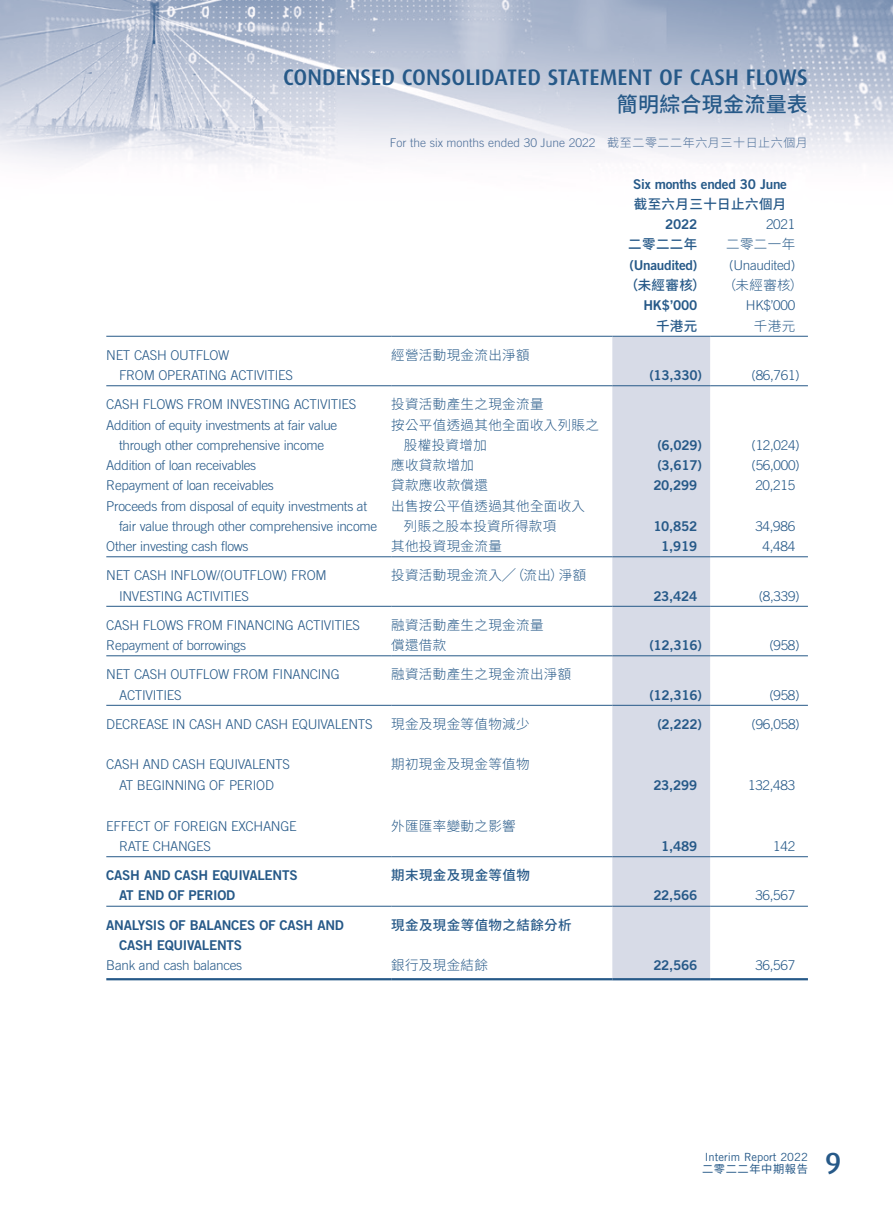
<style>
.page{position:relative;width:893px;height:1212px;background:#fff}
.page>*{position:absolute;margin:0;border:0;box-sizing:border-box;transform-origin:0 0}
.t1{font:500 30.75px "Dax";color:#265988}
.t2{font:500 22.5px "Dax";color:#265988}
.t3{font:500 21px "Source Han Sans TC";letter-spacing:.01em;color:#265988}
.Body_Text{font:300 13.5px/20.2px "Trade Gothic LT Std";letter-spacing:-.02em;color:#265988}
.Body_Text-2{font:13.5px/20.2px "Trade Gothic LT Std Bd 2";letter-spacing:-.02em;color:#265988}
.Body_Text-3{font:300 13.5px/20.2px "Source Han Sans TC";letter-spacing:.03em;color:#265988}
.Body_Text-4{font:500 13.5px "Source Han Sans TC";letter-spacing:.03em;color:#265988}
.t4{font:300 12px "Trade Gothic LT Std";color:#4e709a}
.t5{font:11.25px "Trade Gothic LT Std";color:#265988}
.t6{font:11.25px "Source Han Sans TC";letter-spacing:.05em;color:#265988}
.s1{font-family:"Source Han Sans TC"}
</style>
<div class="page">
<img style="left:0;top:0;width:893px;height:165px">
<div style="left:612px;top:337px;width:98px;height:641px;background:#d7dbe7"></div>
<hr style="left:106px;top:336px;width:285px;height:1px;background:#265988">
<hr style="left:391px;top:336px;width:221px;height:1px;background:#265988">
<hr style="left:612px;top:336px;width:98px;height:1px;background:#265988">
<hr style="left:710px;top:336px;width:98px;height:1px;background:#265988">
<hr style="left:106px;top:385px;width:285px;height:1px;background:#265988">
<hr style="left:391px;top:385px;width:221px;height:1px;background:#265988">
<hr style="left:612px;top:385px;width:98px;height:1px;background:#265988">
<hr style="left:710px;top:385px;width:98px;height:1px;background:#265988">
<hr style="left:106px;top:556px;width:285px;height:1px;background:#265988">
<hr style="left:391px;top:556px;width:221px;height:1px;background:#265988">
<hr style="left:612px;top:556px;width:98px;height:1px;background:#265988">
<hr style="left:710px;top:556px;width:98px;height:1px;background:#265988">
<hr style="left:106px;top:606px;width:285px;height:1px;background:#265988">
<hr style="left:391px;top:606px;width:221px;height:1px;background:#265988">
<hr style="left:612px;top:606px;width:98px;height:1px;background:#265988">
<hr style="left:710px;top:606px;width:98px;height:1px;background:#265988">
<hr style="left:106px;top:655px;width:285px;height:1px;background:#265988">
<hr style="left:391px;top:655px;width:221px;height:1px;background:#265988">
<hr style="left:612px;top:655px;width:98px;height:1px;background:#265988">
<hr style="left:710px;top:655px;width:98px;height:1px;background:#265988">
<hr style="left:106px;top:705px;width:285px;height:1px;background:#265988">
<hr style="left:391px;top:705px;width:221px;height:1px;background:#265988">
<hr style="left:612px;top:705px;width:98px;height:1px;background:#265988">
<hr style="left:710px;top:705px;width:98px;height:1px;background:#265988">
<hr style="left:106px;top:856px;width:285px;height:1px;background:#265988">
<hr style="left:391px;top:856px;width:221px;height:1px;background:#265988">
<hr style="left:612px;top:856px;width:98px;height:1px;background:#265988">
<hr style="left:710px;top:856px;width:98px;height:1px;background:#265988">
<hr style="left:106px;top:906px;width:285px;height:1px;background:#265988">
<hr style="left:391px;top:906px;width:221px;height:1px;background:#265988">
<hr style="left:612px;top:906px;width:98px;height:1px;background:#265988">
<hr style="left:710px;top:906px;width:98px;height:1px;background:#265988">
<hr style="left:106px;top:978px;width:285px;height:2px;background:#265988">
<hr style="left:391px;top:978px;width:221px;height:2px;background:#265988">
<hr style="left:612px;top:978px;width:98px;height:2px;background:#265988">
<hr style="left:710px;top:978px;width:98px;height:2px;background:#265988">
<h2 class="t2" style="left:283px;top:65px;width:526px">CONDENSED CONSOLIDATED STATEMENT OF CASH FLOWS</h2>
<h3 class="t3" style="left:617px;top:92px;width:193px">簡明綜合現金流量表</h3>
<p class="t4" style="left:390px;top:135px;width:420px">For the six months ended 30 June 2022 <span class="s1">截至二零二二年六月三十日止六個月</span></p>
<p class="Body_Text-2" style="left:633px;top:174px;width:155px">Six months ended 30 June</p>
<p class="Body_Text-4" style="left:634px;top:196px;width:154px">截至六月三十日止六個月</p>
<p class="Body_Text-2" style="left:665px;top:214px;width:34px">2022</p>
<p class="Body_Text" style="left:766px;top:214px;width:31px">2021</p>
<p class="Body_Text-4" style="left:628px;top:237px;width:71px">二零二二年</p>
<p class="Body_Text-3" style="left:726px;top:235px;width:71px">二零二一年</p>
<p class="Body_Text-2" style="left:629px;top:255px;width:69px">(Unaudited)</p>
<p class="Body_Text" style="left:729px;top:255px;width:68px">(Unaudited)</p>
<p class="Body_Text-4" style="left:625px;top:277px;width:82px">（未經審核）</p>
<p class="Body_Text-3" style="left:723px;top:275px;width:82px">（未經審核）</p>
<p class="Body_Text-2" style="left:643px;top:295px;width:55px">HK$’000</p>
<p class="Body_Text" style="left:746px;top:295px;width:51px">HK$’000</p>
<p class="Body_Text-4" style="left:656px;top:318px;width:43px">千港元</p>
<p class="Body_Text-3" style="left:754px;top:316px;width:43px">千港元</p>
<p class="Body_Text" style="left:119px;top:345px;width:175px;text-indent:-13px">NET CASH OUTFLOW<br>FROM OPERATING ACTIVITIES</p>
<p class="Body_Text-3" style="left:391px;top:345px;width:140px">經營活動現金流出淨額</p>
<p class="Body_Text-2" style="left:649px;top:365px;width:54px">(13,330)</p>
<p class="Body_Text" style="left:751px;top:365px;width:50px">(86,761)</p>
<p class="Body_Text" style="left:106px;top:394px;width:251px">CASH FLOWS FROM INVESTING ACTIVITIES</p>
<p class="Body_Text-3" style="left:391px;top:394px;width:154px">投資活動產生之現金流量</p>
<p class="Body_Text" style="left:106px;top:414px;width:233px;text-align:center">Addition of equity investments at fair value through other comprehensive income</p>
<p class="Body_Text-3" style="left:404px;top:415px;width:197px;text-indent:-13px">按公平值透過其他全面收入列賬之股權投資增加</p>
<p class="Body_Text-2" style="left:657px;top:435px;width:46px">(6,029)</p>
<p class="Body_Text" style="left:751px;top:435px;width:50px">(12,024)</p>
<p class="Body_Text" style="left:106px;top:455px;width:151px">Addition of loan receivables</p>
<p class="Body_Text-3" style="left:391px;top:455px;width:84px">應收貸款增加</p>
<p class="Body_Text-2" style="left:657px;top:455px;width:46px">(3,617)</p>
<p class="Body_Text" style="left:751px;top:455px;width:50px">(56,000)</p>
<p class="Body_Text" style="left:106px;top:475px;width:169px">Repayment of loan receivables</p>
<p class="Body_Text-3" style="left:391px;top:475px;width:98px">貸款應收款償還</p>
<p class="Body_Text-2" style="left:653px;top:475px;width:46px">20,299</p>
<p class="Body_Text" style="left:755px;top:475px;width:41px">20,215</p>
<p class="Body_Text" style="left:119px;top:495px;width:260px;text-indent:-13px">Proceeds from disposal of equity investments at fair value through other comprehensive income</p>
<p class="Body_Text-3" style="left:404px;top:496px;width:183px;text-indent:-13px">出售按公平值透過其他全面收入列賬之股本投資所得款項</p>
<p class="Body_Text-2" style="left:653px;top:516px;width:46px">10,852</p>
<p class="Body_Text" style="left:755px;top:516px;width:41px">34,986</p>
<p class="Body_Text" style="left:106px;top:536px;width:144px">Other investing cash flows</p>
<p class="Body_Text-3" style="left:391px;top:536px;width:112px">其他投資現金流量</p>
<p class="Body_Text-2" style="left:661px;top:536px;width:38px">1,919</p>
<p class="Body_Text" style="left:763px;top:536px;width:34px">4,484</p>
<p class="Body_Text" style="left:119px;top:565px;width:209px;text-indent:-13px">NET CASH INFLOW/(OUTFLOW) FROM<br>INVESTING ACTIVITIES</p>
<p class="Body_Text-3" style="left:391px;top:565px;width:196px">投資活動現金流入╱（流出）淨額</p>
<p class="Body_Text-2" style="left:653px;top:585px;width:46px">23,424</p>
<p class="Body_Text" style="left:759px;top:585px;width:42px">(8,339)</p>
<p class="Body_Text" style="left:106px;top:615px;width:255px">CASH FLOWS FROM FINANCING ACTIVITIES</p>
<p class="Body_Text-3" style="left:391px;top:615px;width:154px">融資活動產生之現金流量</p>
<p class="Body_Text" style="left:106px;top:635px;width:141px">Repayment of borrowings</p>
<p class="Body_Text-3" style="left:391px;top:635px;width:57px">償還借款</p>
<p class="Body_Text-2" style="left:649px;top:635px;width:54px">(12,316)</p>
<p class="Body_Text" style="left:769px;top:635px;width:32px">(958)</p>
<p class="Body_Text" style="left:119px;top:664px;width:222px;text-indent:-13px">NET CASH OUTFLOW FROM FINANCING<br>ACTIVITIES</p>
<p class="Body_Text-3" style="left:391px;top:664px;width:182px">融資活動產生之現金流出淨額</p>
<p class="Body_Text-2" style="left:649px;top:684px;width:54px">(12,316)</p>
<p class="Body_Text" style="left:769px;top:684px;width:32px">(958)</p>
<p class="Body_Text" style="left:106px;top:714px;width:268px">DECREASE IN CASH AND CASH EQUIVALENTS</p>
<p class="Body_Text-3" style="left:391px;top:714px;width:140px">現金及現金等值物減少</p>
<p class="Body_Text-2" style="left:657px;top:714px;width:46px">(2,222)</p>
<p class="Body_Text" style="left:751px;top:714px;width:50px">(96,058)</p>
<p class="Body_Text" style="left:106px;top:754px;width:185px;text-align:center">CASH AND CASH EQUIVALENTS<br>AT BEGINNING OF PERIOD</p>
<p class="Body_Text-3" style="left:391px;top:754px;width:140px">期初現金及現金等值物</p>
<p class="Body_Text-2" style="left:653px;top:774px;width:46px">23,299</p>
<p class="Body_Text" style="left:748px;top:774px;width:49px">132,483</p>
<p class="Body_Text" style="left:119px;top:815px;width:179px;text-indent:-13px">EFFECT OF FOREIGN EXCHANGE<br>RATE CHANGES</p>
<p class="Body_Text-3" style="left:391px;top:816px;width:126px">外匯匯率變動之影響</p>
<p class="Body_Text-2" style="left:119px;top:865px;width:180px;text-indent:-13px">CASH AND CASH EQUIVALENTS<br>AT END OF PERIOD</p>
<p class="Body_Text-4" style="left:391px;top:868px;width:140px">期末現金及現金等值物</p>
<p class="Body_Text-2" style="left:661px;top:836px;width:38px">1,489</p>
<p class="Body_Text" style="left:773px;top:836px;width:23px">142</p>
<p class="Body_Text-2" style="left:653px;top:885px;width:46px">22,566</p>
<p class="Body_Text" style="left:755px;top:885px;width:41px">36,567</p>
<p class="Body_Text-2" style="left:119px;top:914px;width:226px;text-indent:-13px">ANALYSIS OF BALANCES OF CASH AND<br>CASH EQUIVALENTS</p>
<p class="Body_Text-4" style="left:391px;top:917px;width:182px">現金及現金等值物之結餘分析</p>
<p class="Body_Text" style="left:106px;top:955px;width:137px">Bank and cash balances</p>
<p class="Body_Text-3" style="left:391px;top:955px;width:98px">銀行及現金結餘</p>
<p class="Body_Text-2" style="left:653px;top:955px;width:46px">22,566</p>
<p class="Body_Text" style="left:755px;top:955px;width:41px">36,567</p>
<p class="t5" style="left:705px;top:1150px;width:105px">Interim Report 2022</p>
<p class="t6" style="left:702px;top:1162px;width:107px">二零二二年中期報告</p>
<h1 class="t1" style="left:825px;top:1146px;width:18px">9</h1>
</div>
